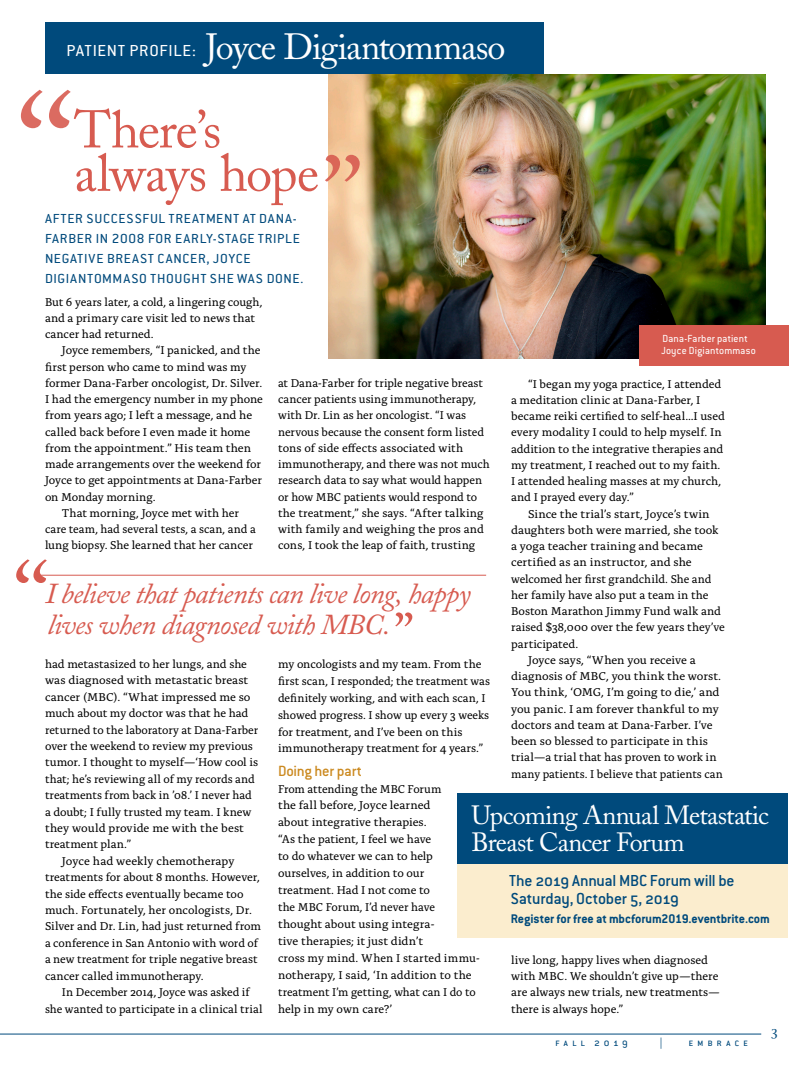
<style>
.page{position:relative;width:810px;height:1080px;background:#fff}
.page>*{position:absolute;margin:0;border:0;box-sizing:border-box;transform-origin:0 0}
.headline__1{font:52.5px "Adobe Caslon";letter-spacing:-.025em;color:#d75b50}
.headline__2{font:36.25px "Adobe Caslon";letter-spacing:-.03em;color:#fff}
.t1{font:italic 28.75px/31.2px "Adobe Caslon";letter-spacing:-.03em;color:#d75b50}
.headline__2-2{font:26.25px/26.2px "Adobe Caslon";letter-spacing:-.03em;color:#fff}
.subhead{font:500 17.5px "Conduit ITC Std";letter-spacing:-.015em;color:#004a7c}
.t2{font:17.5px "Conduit ITC Std";letter-spacing:.06em;color:#fff;scale:1.06 1}
.subhead-2{font:500 16.25px "Conduit ITC Std";letter-spacing:-.015em;color:#cb891f}
.big_first_graf{font:14.38px/20px "Conduit ITC Std";letter-spacing:.075em;color:#004a7c;scale:1.06 1}
.t3{font:14.12px "Stone Serif OSITCTT Medium";color:#004a7c}
.sub_subhead{font:700 13.75px "Conduit ITC Std";letter-spacing:-.005em;color:#004a7c}
.copy__body{font:11.88px/16.2px "Alda OTCEV";letter-spacing:-.005em;color:#000}
.copy__body__hyphenat{font:11.88px/16.9px "Alda OTCEV";letter-spacing:-.005em;color:#000}
.copy__body__first_gr{font:11.88px/16.2px "Alda OTCEV";letter-spacing:-.005em;color:#000}
.photo_caption{font:11.25px/12.5px "Conduit ITC Std";letter-spacing:.02em;color:#fff}
.t4{font:11.25px "Conduit ITC Std";letter-spacing:.33em;color:#004a7c}
</style>
<div class="page">
<img style="left:329px;top:74px;width:437px;height:284px">
<div style="left:45px;top:22px;width:499px;height:52px;background:#004a7c"></div>
<div style="left:639px;top:326px;width:149px;height:40px;background:#d75b50"></div>
<svg style="left:21px;top:90px;width:50px;height:38px"></svg>
<svg style="left:325px;top:155px;width:35px;height:27px"></svg>
<hr style="left:40px;top:575px;width:446px;height:1px;background:#d75b50">
<svg style="left:16px;top:559px;width:31px;height:24px"></svg>
<svg style="left:395px;top:612px;width:17px;height:14px"></svg>
<div style="left:457px;top:793px;width:331px;height:72px;background:#004a7c"></div>
<div style="left:457px;top:865px;width:331px;height:73px;background:#fbedce"></div>
<hr style="left:0;top:1034px;width:761px;height:1px;background:#004a7c">
<p class="t2" style="left:67px;top:40px;width:124px">PATIENT PROFILE:</p>
<p class="headline__2" style="left:206px;top:26px;width:302px">Joyce Digiantommaso</p>
<p class="headline__1" style="left:74px;top:99px;width:149px">There’s</p>
<p class="headline__1" style="left:74px;top:142px;width:247px">always hope</p>
<p class="big_first_graf" style="left:45px;top:208px;width:245px">AFTER SUCCESSFUL TREATMENT AT DANA-FARBER IN 2008 FOR EARLY-STAGE TRIPLE NEGATIVE BREAST CANCER, JOYCE DIGIANTOMMASO THOUGHT SHE WAS DONE.</p>
<p class="copy__body__first_gr" style="left:45px;top:293px;width:219px">But 6 years later, a cold, a lingering cough, and a primary care visit led to news that cancer had returned.</p>
<p class="copy__body" style="left:45px;top:341px;width:219px;text-indent:17px">Joyce remembers, “I panicked, and the first person who came to mind was my former Dana-Farber oncologist, Dr. Silver.<br>I had the emergency number in my phone from years ago; I left a message, and he called back before I even made it home from the appointment.” His team then made arrangements over the weekend for Joyce to get appointments at Dana-Farber on Monday morning.</p>
<p class="copy__body" style="left:45px;top:504px;width:212px;text-align:center">That morning, Joyce met with her<br>care team, had several tests, a scan, and a lung biopsy. She learned that her cancer</p>
<p class="photo_caption" style="left:661px;top:332px;width:96px">Dana-Farber patient<br>Joyce Digiantommaso</p>
<p class="copy__body" style="left:278px;top:374px;width:213px">at Dana-Farber for triple negative breast cancer patients using immunotherapy, with Dr. Lin as her oncologist. “I was nervous because the consent form listed tons of side effects associated with immunotherapy, and there was not much research data to say what would happen or how MBC patients would respond to the treatment,” she says. “After talking with family and weighing the pros and cons, I took the leap of faith, trusting</p>
<p class="t1" style="left:45px;top:579px;width:427px">I believe that patients can live long, happy lives when diagnosed with MBC.</p>
<p class="copy__body" style="left:511px;top:375px;width:215px;text-indent:17px">“I began my yoga practice, I attended a meditation clinic at Dana-Farber, I became reiki certified to self-heal…I used every modality I could to help myself. In addition to the integrative therapies and my treatment, I reached out to my faith.<br>I attended healing masses at my church, and I prayed every day.”</p>
<p class="copy__body" style="left:511px;top:505px;width:215px;text-indent:17px">Since the trial’s start, Joyce’s twin daughters both were married, she took a yoga teacher training and became certified as an instructor, and she welcomed her first grandchild. She and her family have also put a team in the Boston Marathon Jimmy Fund walk and raised $38,000 over the few years they’ve participated.</p>
<p class="copy__body" style="left:511px;top:651px;width:213px;text-indent:17px">Joyce says, “When you receive a diagnosis of MBC, you think the worst.<br>You think, ‘OMG, I’m going to die,’ and you panic. I am forever thankful to my doctors and team at Dana-Farber. I’ve been so blessed to participate in this trial—a trial that has proven to work in many patients. I believe that patients can</p>
<p class="copy__body" style="left:45px;top:655px;width:215px">had metastasized to her lungs, and she was diagnosed with metastatic breast cancer (MBC). “What impressed me so much about my doctor was that he had returned to the laboratory at Dana-Farber over the weekend to review my previous tumor. I thought to myself—‘How cool is that; he’s reviewing all of my records and treatments from back in ’08.’ I never had a doubt; I fully trusted my team. I knew they would provide me with the best treatment plan.”</p>
<p class="copy__body" style="left:45px;top:852px;width:218px;text-indent:17px">Joyce had weekly chemotherapy treatments for about 8 months. However, the side effects eventually became too much. Fortunately, her oncologists, Dr.<br>Silver and Dr. Lin, had just returned from a conference in San Antonio with word of a new treatment for triple negative breast cancer called immunotherapy.</p>
<p class="copy__body" style="left:45px;top:983px;width:219px;text-align:center">In December 2014, Joyce was asked if<br>she wanted to participate in a clinical trial</p>
<p class="copy__body" style="left:278px;top:655px;width:214px;line-height:16.9px">my oncologists and my team. From the first scan, I responded; the treatment was definitely working, and with each scan, I showed progress. I show up every 3 weeks for treatment, and I’ve been on this immunotherapy treatment for 4 years.”</p>
<p class="subhead-2" style="left:278px;top:761px;width:86px">Doing her part</p>
<p class="copy__body__hyphenat" style="left:278px;top:779px;width:203px">From attending the MBC Forum<br>the fall before, Joyce learned<br>about integrative therapies.<br>“As the patient, I feel we have<br>to do whatever we can to help ourselves, in addition to our treatment. Had I not come to<br>the MBC Forum, I’d never have thought about using integra-<br>tive therapies; it just didn’t<br>cross my mind. When I started immu&shy;notherapy, I said, ‘In addition to the treatment I’m getting, what can I do to help in my own care?’</p>
<p class="headline__2-2" style="left:472px;top:803px;width:299px">Upcoming Annual Metastatic<br>Breast Cancer Forum</p>
<p class="subhead" style="left:509px;top:870px;width:227px">The 2019 Annual MBC Forum will be</p>
<p class="subhead" style="left:511px;top:888px;width:170px">Saturday, October 5, 2019</p>
<p class="sub_subhead" style="left:511px;top:911px;width:261px">Register for free at mbcforum2019.eventbrite.com</p>
<p class="copy__body" style="left:511px;top:951px;width:210px">live long, happy lives when diagnosed with MBC. We shouldn’t give up—there are always new trials, new treatments— there is always hope.”</p>
<p class="t4" style="left:555px;top:1036px;width:74px">fa ll 2019</p>
<p class="t4" style="left:660px;top:1036px;width:4px">|</p>
<p class="t4" style="left:689px;top:1036px;width:61px">EMBRACE</p>
<p class="t3" style="left:771px;top:1023px;width:8px">3</p>
</div>
